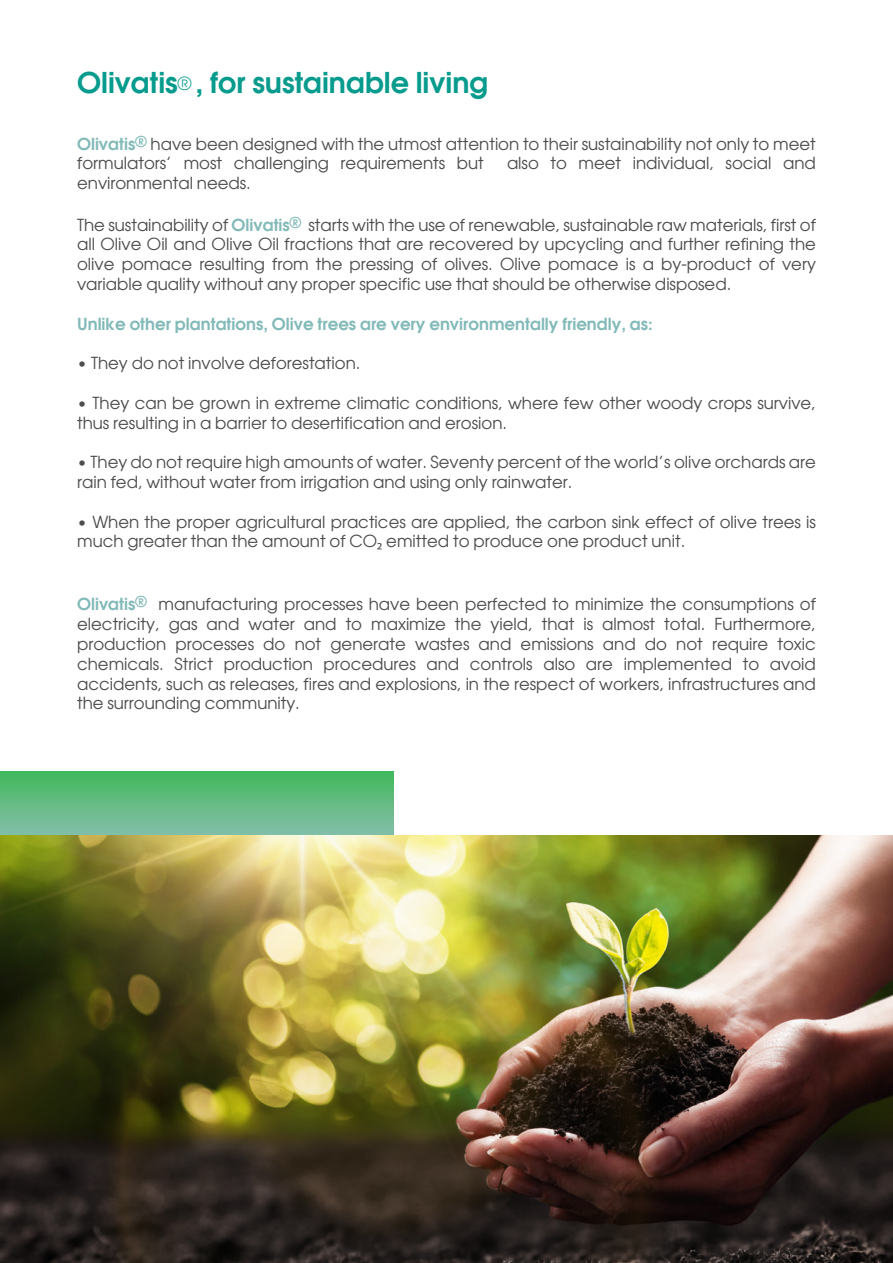
<style>
.page{position:relative;width:893px;height:1263px;background:#fff}
.page>*{position:absolute;margin:0;border:0;box-sizing:border-box;transform-origin:0 0}
.t1{font:700 28.5px "Avant Garde Gothic C";color:#069b8d}
.t2{font:16.5px/19.8px "Avant Garde Gothic C";color:#4b4c4d}
.t3{font:700 16.5px "Avant Garde Gothic C";color:#82bab8}
.s1{font-weight:400;font-size:18px}
.s2{font-weight:700;color:#82bab8}
.s3{font-family:"Myriad Pro"}
</style>
<div class="page">
<svg style="left:0;top:771px;width:393px;height:64px"></svg>
<img style="left:0;top:835px;width:893px;height:428px">
<h1 class="t1" style="left:77px;top:65px;width:413px">Olivatis<span class="s1">®</span> , for sustainable living</h1>
<p class="t2" style="left:77px;top:134px;width:740px"><span class="s2">Olivatis</span><sup>®</sup> have been designed with the utmost attention to their sustainability not only to meet formulators’ most challenging requirements but</p>
<p class="t2" style="left:507px;top:153px;width:310px">also to meet individual, social and</p>
<p class="t2" style="left:77px;top:173px;width:175px">environmental needs.</p>
<p class="t2" style="left:77px;top:215px;width:740px;text-align:justify">The sustainability of <span class="s2">Olivatis</span><sup>®</sup> starts with the use of renewable, sustainable raw materials, first of all Olive Oil and Olive Oil fractions that are recovered by upcycling and further refining the olive pomace resulting from the pressing of olives. Olive pomace is a by-product of very variable quality without any proper specific use that should be otherwise disposed.</p>
<p class="t3" style="left:77px;top:313px;width:577px">Unlike other plantations, Olive trees are very environmentally friendly, as:</p>
<p class="t2" style="left:77px;top:353px;width:285px">• They do not involve deforestation.</p>
<p class="t2" style="left:77px;top:393px;width:740px">• They can be grown in extreme climatic conditions, where few other woody crops survive, thus resulting in a barrier to desertification and erosion.</p>
<p class="t2" style="left:77px;top:452px;width:740px">• They do not require high amounts of water. Seventy percent of the world’s olive orchards are rain fed, without water from irrigation and using only rainwater.</p>
<p class="t2" style="left:77px;top:512px;width:740px">• When the proper agricultural practices are applied, the carbon sink effect of olive trees is much greater than the amount of CO<span class="s3">₂</span> emitted to produce one product unit.</p>
<p class="t2" style="left:77px;top:594px;width:740px;text-align:justify"><span class="s2">Olivatis</span><sup>®</sup> manufacturing processes have been perfected to minimize the consumptions of electricity, gas and water and to maximize the yield, that is almost total. Furthermore, production processes do not generate wastes and emissions and do not require toxic chemicals. Strict production procedures and controls also are implemented to avoid accidents, such as releases, fires and explosions, in the respect of workers, infrastructures and the surrounding community.</p>
</div>
